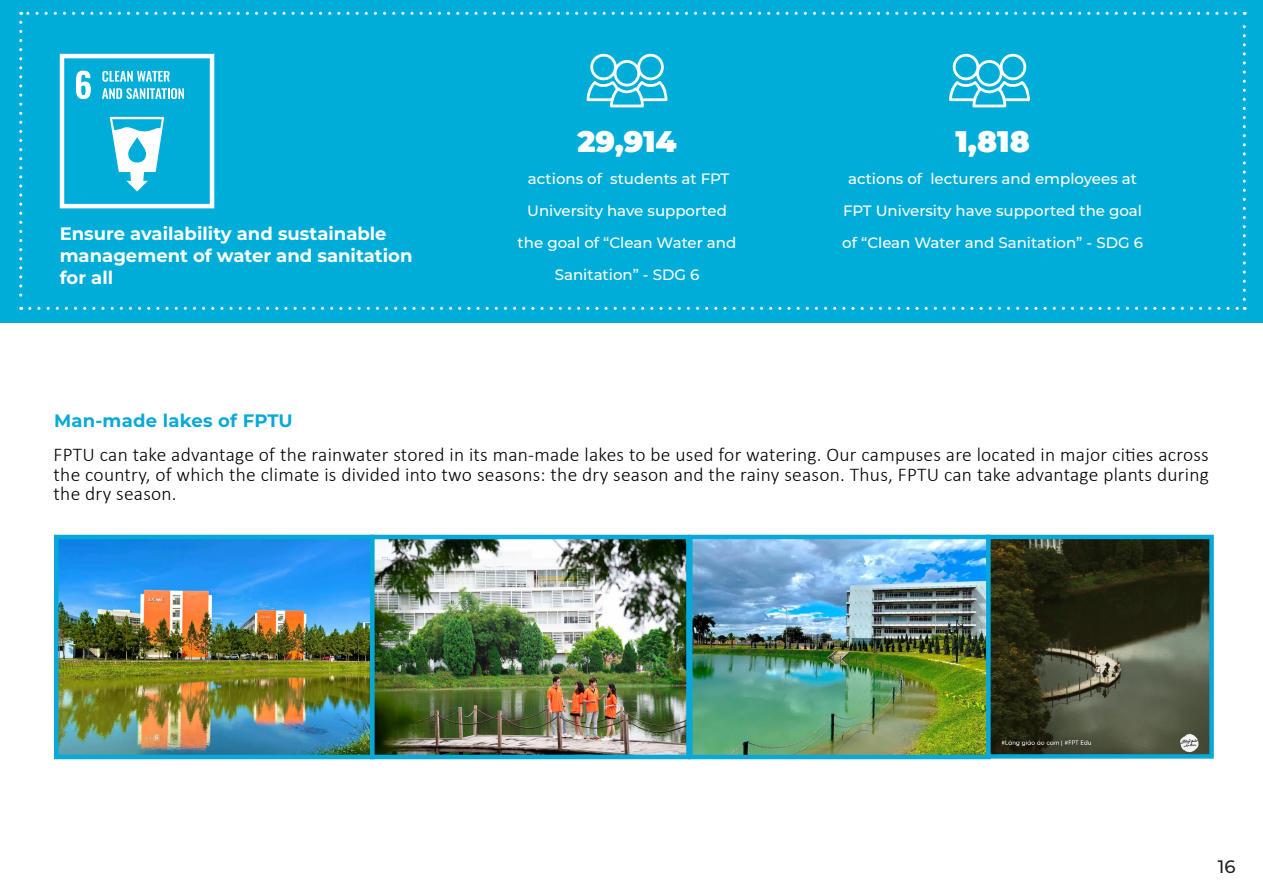
<style>
.page{position:relative;width:1263px;height:893px;background:#fff}
.page>*{position:absolute;margin:0;border:0;box-sizing:border-box;transform-origin:0 0}
.t1{font:900 29.7px "Montserrat";color:#fff}
.t2{font:300 19.5px/19.5px "Calibri";letter-spacing:.015em;color:#000;text-align:justify}
.t3{font:700 18px/21.6px "Montserrat";color:#fff}
.t4{font:700 18px "Montserrat";letter-spacing:.015em;color:#08a9d8}
.t5{font:500 18px "Montserrat Alternates";color:#231f20}
.t6{font:500 15px/32.2px "Montserrat";color:#fff;text-align:center}
</style>
<div class="page">
<div style="left:0;top:0;width:1263px;height:323px;background:#00add9"></div>
<svg style="left:949px;top:54px;width:81px;height:53px"></svg>
<svg style="left:587px;top:54px;width:81px;height:53px"></svg>
<svg style="left:19px;top:22px;width:3px;height:288px"></svg>
<svg style="left:30px;top:307px;width:1215px;height:3px"></svg>
<svg style="left:1243px;top:12px;width:3px;height:287px"></svg>
<svg style="left:21px;top:12px;width:1214px;height:3px"></svg>
<svg style="left:59px;top:53px;width:156px;height:156px"></svg>
<img style="left:59px;top:540px;width:627px;height:214px">
<div style="left:54px;top:535px;width:321px;height:224px;border:4px solid #08a9d8"></div>
<div style="left:370px;top:535px;width:321px;height:224px;border:4px solid #08a9d8"></div>
<img style="left:693px;top:540px;width:516px;height:214px">
<div style="left:688px;top:535px;width:303px;height:224px;border:4px solid #08a9d8"></div>
<div style="left:986px;top:535px;width:228px;height:224px;border:4px solid #08a9d8"></div>
<p class="t3" style="left:60px;top:222px;width:354px">Ensure availability and sustainable management of water and sanitation for all</p>
<p class="t4" style="left:54px;top:408px;width:240px">Man-made lakes of FPTU</p>
<p class="t1" style="left:577px;top:119px;width:101px">29,914</p>
<p class="t6" style="left:518px;top:162px;width:220px">actions of students at FPT<br>University have supported the goal of “Clean Water and<br>Sanitation” - SDG 6</p>
<p class="t1" style="left:955px;top:119px;width:76px">1,818</p>
<p class="t6" style="left:842px;top:162px;width:302px">actions of lecturers and employees at<br>FPT University have supported the goal of “Clean Water and Sanitation” - SDG 6</p>
<p class="t2" style="left:54px;top:445px;width:1157px">FPTU can take advantage of the rainwater stored in its man-made lakes to be used for watering. Our campuses are located in major cities across the country, of which the climate is divided into two seasons: the dry season and the rainy season. Thus, FPTU can take advantage plants during the dry season.</p>
<p class="t5" style="left:1218px;top:854px;width:19px">16</p>
</div>
